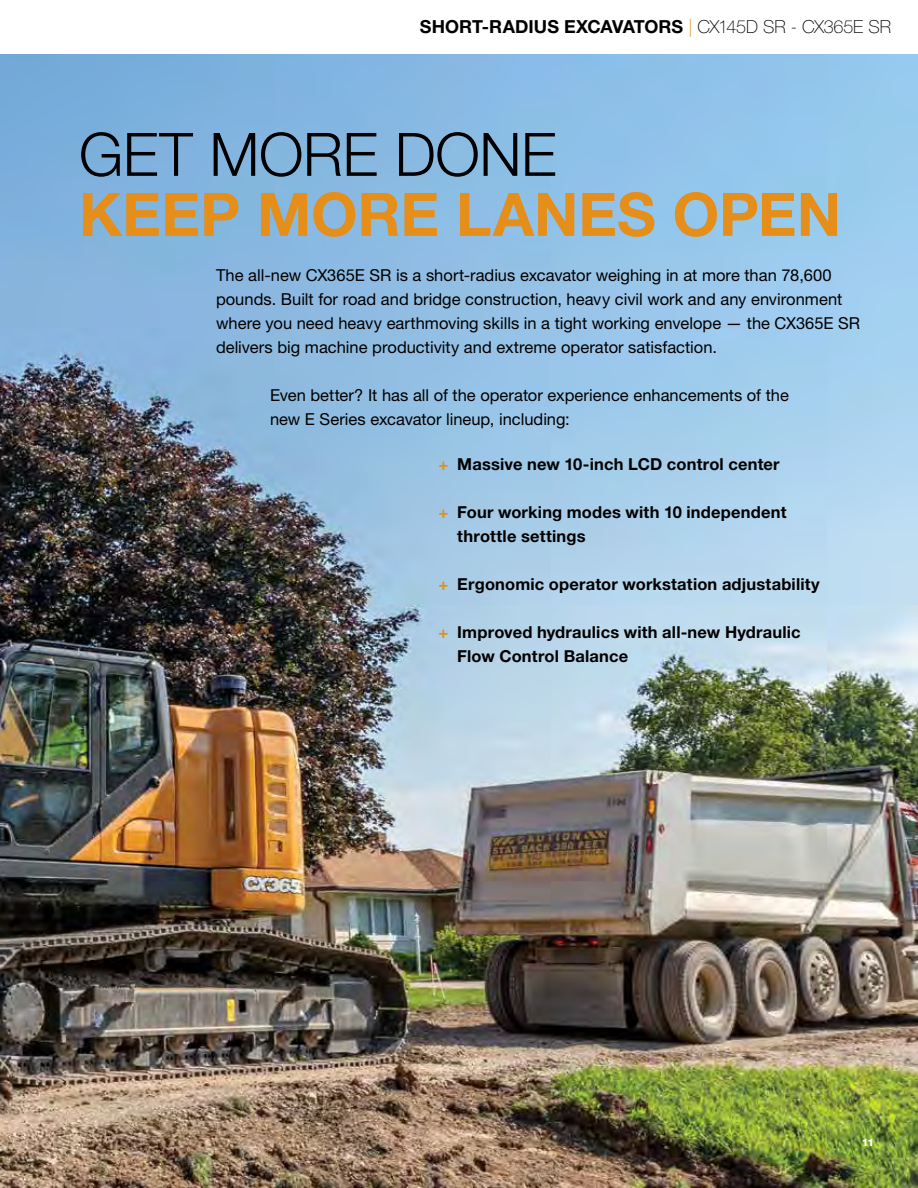
<style>
.page{position:relative;width:918px;height:1188px;background:#fff}
.page>*{position:absolute;margin:0;border:0;box-sizing:border-box;transform-origin:0 0}
.t1{font:700 60px "Helvetica Neue LT Std";letter-spacing:-.005em;color:#e58e1a}
.t2{font:300 60px "Helvetica Neue LT Std";letter-spacing:-.01em;color:#000}
.t3{font:700 18px "Helvetica Neue LT Std";color:#000}
.t4{font:16.5px/24px "Helvetica Neue LT Std";color:#000}
.t5{font:700 16.5px/24px "Helvetica Neue LT Std";letter-spacing:.01em;color:#000}
.t6{font:800 10.5px "Helvetica Neue LT Std";color:#fff}
.s1{font-weight:100;color:#e58e1a}
.s2{font-weight:100}
.s3{color:#e58e1a}
</style>
<div class="page">
<img style="left:0;top:54px;width:918px;height:1134px">
<p class="t3" style="left:420px;top:16px;width:473px">SHORT-RADIUS EXCAVATORS <span class="s1">|</span> <span class="s2">CX145D SR - CX365E SR</span></p>
<h1 class="t2" style="left:79px;top:118px;width:479px">GET MORE DONE</h1>
<h1 class="t1" style="left:79px;top:177px;width:764px">KEEP MORE LANES OPEN</h1>
<p class="t4" style="left:216px;top:263px;width:646px">The all-new CX365E SR is a short-radius excavator weighing in at more than 78,600 pounds. Built for road and bridge construction, heavy civil work and any environment where you need heavy earthmoving skills in a tight working envelope — the CX365E SR delivers big machine productivity and extreme operator satisfaction.</p>
<p class="t4" style="left:270px;top:383px;width:520px">Even better? It has all of the operator experience enhancements of the new E Series excavator lineup, including:</p>
<p class="t5" style="left:438px;top:452px;width:343px"><span class="s3">+</span> Massive new 10-inch LCD control center</p>
<p class="t5" style="left:457px;top:500px;width:331px;text-indent:-19px"><span class="s3">+</span> Four working modes with 10 independent throttle settings</p>
<p class="t5" style="left:438px;top:572px;width:383px"><span class="s3">+</span> Ergonomic operator workstation adjustability</p>
<p class="t5" style="left:457px;top:620px;width:345px;text-indent:-19px"><span class="s3">+</span> Improved hydraulics with all-new Hydraulic<br>Flow Control Balance</p>
<p class="t6" style="left:862px;top:1136px;width:14px">11</p>
</div>
